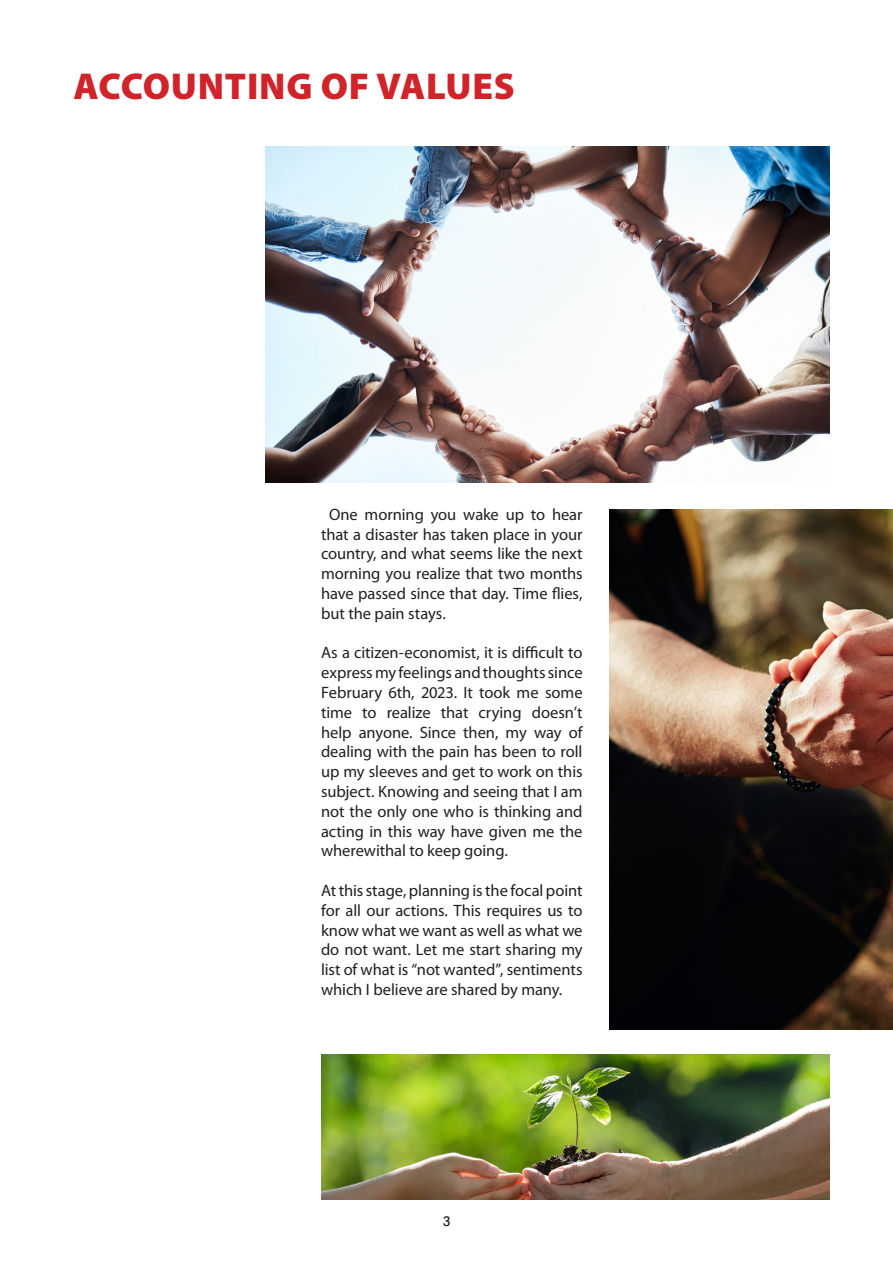
<style>
.page{position:relative;width:893px;height:1263px;background:#fff}
.page>*{position:absolute;margin:0;border:0;box-sizing:border-box;transform-origin:0 0}
.t1{font:900 37.5px "Myriad Pro";letter-spacing:.02em;color:#d1232a}
.t2{font:16.5px/19.8px "Myriad Pro";letter-spacing:-.005em;color:#231f20;text-align:justify}
.t3{font:600 15px "Corporate S Pro";color:#231f20}
.s1{color:#fff}
</style>
<div class="page">
<img style="left:266px;top:147px;width:563px;height:336px">
<img style="left:609px;top:510px;width:284px;height:519px">
<img style="left:321px;top:1054px;width:508px;height:145px">
<p class="t1" style="left:74px;top:65px;width:443px">ACCOUNTING OF VALUES</p>
<p class="t2" style="left:321px;top:505px;width:263px"><span class="s1">a</span>One morning you wake up to hear that a disaster has taken place in your country, and what seems like the next morning you realize that two months have passed since that day. Time flies, but the pain stays.</p>
<p class="t2" style="left:321px;top:643px;width:263px">As a citizen-economist, it is difficult to express my feelings and thoughts since February 6th, 2023. It took me some time to realize that crying doesn’t help anyone. Since then, my way of dealing with the pain has been to roll up my sleeves and get to work on this subject. Knowing and seeing that I am not the only one who is thinking and acting in this way have given me the wherewithal to keep going.</p>
<p class="t2" style="left:321px;top:881px;width:263px">At this stage, planning is the focal point for all our actions. This requires us to know what we want as well as what we do not want. Let me start sharing my list of what is “not wanted”, sentiments which I believe are shared by many.</p>
<p class="t3" style="left:443px;top:1210px;width:10px">3</p>
</div>
